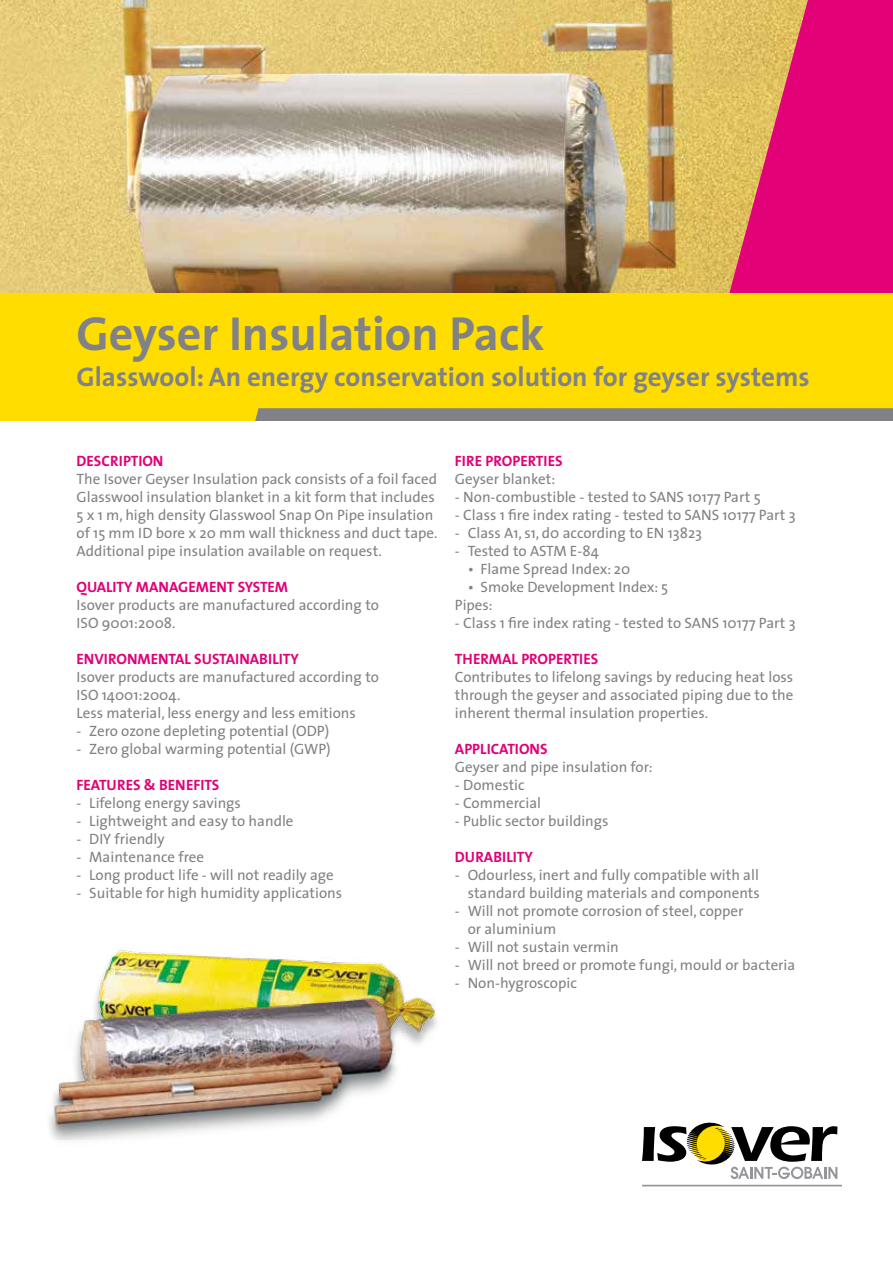
<style>
.page{position:relative;width:893px;height:1263px;background:#fff}
.page>*{position:absolute;margin:0;border:0;box-sizing:border-box;transform-origin:0 0}
.t1{font:700 48px "The Sans";color:#808285}
.t2{font:700 27px "The Sans";color:#808285}
.t3{font:15px/18px "The Sans";color:#808285}
.t4{font:700 15px "The Sans";color:#e20177}
</style>
<div class="page">
<img style="left:0;top:0;width:723px;height:293px">
<svg style="left:723px;top:0;width:170px;height:293px;background:#e13570"></svg>
<div style="left:0;top:293px;width:893px;height:128px;background:#fd0"></div>
<svg style="left:255px;top:408px;width:638px;height:13px;background:#828382"></svg>
<hr style="left:642px;top:1185px;width:200px;height:1px;background:#939598">
<svg style="left:642px;top:1122px;width:195px;height:57px"></svg>
<img style="left:97px;top:950px;width:340px;height:95px">
<img style="left:49px;top:991px;width:354px;height:148px">
<h1 class="t1" style="left:77px;top:294px;width:469px">Geyser Insulation Pack</h1>
<h2 class="t2" style="left:77px;top:354px;width:735px">Glasswool: An energy conservation solution for geyser systems</h2>
<p class="t4" style="left:77px;top:448px;width:88px">DESCRIPTION</p>
<p class="t3" style="left:77px;top:469px;width:363px">The Isover Geyser Insulation pack consists of a foil faced Glasswool insulation blanket in a kit form that includes 5 x 1 m, high density Glasswool Snap On Pipe insulation of 15 mm ID bore x 20 mm wall thickness and duct tape.<br>Additional pipe insulation available on request.</p>
<p class="t4" style="left:77px;top:574px;width:213px">QUALITY MANAGEMENT SYSTEM</p>
<p class="t3" style="left:77px;top:595px;width:304px">Isover products are manufactured according to<br>ISO 9001:2008.</p>
<p class="t4" style="left:77px;top:646px;width:224px">ENVIRONMENTAL SUSTAINABILITY</p>
<p class="t3" style="left:77px;top:667px;width:304px">Isover products are manufactured according to<br>ISO 14001:2004.<br>Less material, less energy and less emitions</p>
<p class="t3" style="left:77px;top:721px;width:254px">- Zero ozone depleting potential (ODP)</p>
<p class="t3" style="left:77px;top:739px;width:256px">- Zero global warming potential (GWP)</p>
<p class="t4" style="left:77px;top:772px;width:144px">FEATURES &amp; BENEFITS</p>
<p class="t3" style="left:77px;top:793px;width:166px">- Lifelong energy savings</p>
<p class="t3" style="left:77px;top:811px;width:219px">- Lightweight and easy to handle</p>
<p class="t3" style="left:77px;top:829px;width:90px">- DIY friendly</p>
<p class="t3" style="left:77px;top:847px;width:129px">- Maintenance free</p>
<p class="t3" style="left:77px;top:865px;width:259px">- Long product life - will not readily age</p>
<p class="t3" style="left:77px;top:883px;width:267px">- Suitable for high humidity applications</p>
<p class="t4" style="left:455px;top:448px;width:109px">FIRE PROPERTIES</p>
<p class="t3" style="left:455px;top:469px;width:102px">Geyser blanket:</p>
<p class="t3" style="left:455px;top:487px;width:307px">- Non-combustible - tested to SANS 10177 Part 5</p>
<p class="t3" style="left:455px;top:505px;width:342px">- Class 1 fire index rating - tested to SANS 10177 Part 3</p>
<p class="t3" style="left:455px;top:523px;width:249px">- Class A1, s1, d0 according to EN 13823</p>
<p class="t3" style="left:455px;top:541px;width:145px">- Tested to ASTM E-84</p>
<p class="t3" style="left:468px;top:559px;width:164px">• Flame Spread Index: 20</p>
<p class="t3" style="left:455px;top:577px;width:215px;text-indent:13px">• Smoke Development Index: 5<br>Pipes:</p>
<p class="t3" style="left:455px;top:613px;width:342px">- Class 1 fire index rating - tested to SANS 10177 Part 3</p>
<p class="t4" style="left:455px;top:646px;width:145px">THERMAL PROPERTIES</p>
<p class="t3" style="left:455px;top:667px;width:340px;text-align:justify">Contributes to lifelong savings by reducing heat loss through the geyser and associated piping due to the inherent thermal insulation properties.</p>
<p class="t4" style="left:455px;top:736px;width:94px">APPLICATIONS</p>
<p class="t3" style="left:455px;top:757px;width:199px">Geyser and pipe insulation for:</p>
<p class="t3" style="left:455px;top:775px;width:71px">- Domestic</p>
<p class="t3" style="left:455px;top:793px;width:88px">- Commercial</p>
<p class="t3" style="left:455px;top:811px;width:155px">- Public sector buildings</p>
<p class="t4" style="left:455px;top:844px;width:80px">DURABILITY</p>
<p class="t3" style="left:455px;top:865px;width:306px;text-align:right">- Odourless, inert and fully compatible with all standard building materials and components</p>
<p class="t3" style="left:468px;top:901px;width:277px;text-indent:-13px">- Will not promote corrosion of steel, copper or aluminium</p>
<p class="t3" style="left:455px;top:937px;width:165px">- Will not sustain vermin</p>
<p class="t3" style="left:455px;top:955px;width:342px">- Will not breed or promote fungi, mould or bacteria</p>
<p class="t3" style="left:455px;top:973px;width:123px">- Non-hygroscopic</p>
</div>
